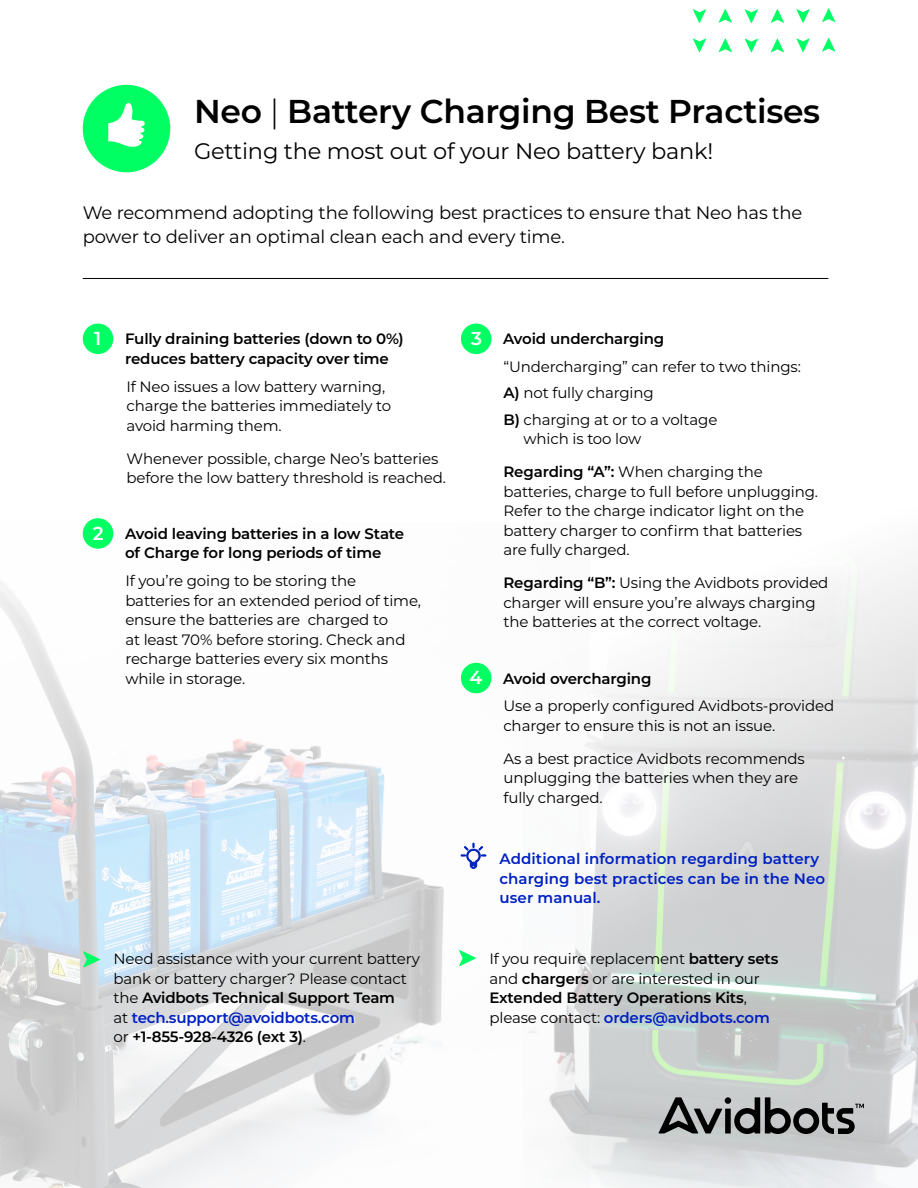
<style>
.page{position:relative;width:918px;height:1188px;background:#fff}
.page>*{position:absolute;margin:0;border:0;box-sizing:border-box;transform-origin:0 0}
.t1{font:600 33px "Montserrat";letter-spacing:-.01em;color:#000}
.t2{font:22.5px "Montserrat";letter-spacing:-.01em;color:#000}
.t3{font:600 18.75px "Montserrat";color:#fff}
.t4{font:18px/24px "Montserrat";letter-spacing:-.01em;color:#000}
.t5{font:15px/19.5px "Montserrat";letter-spacing:-.01em;color:#000}
.t6{font:600 15px/19.5px "Montserrat";letter-spacing:-.01em;color:#000}
.t7{font:600 15px/19.5px "Montserrat";letter-spacing:.005em;color:#0021c2}
.s1{font-weight:300}
.s2{font-weight:600}
.s3{font-weight:600;color:#0020c2}
</style>
<div class="page">
<img style="left:0;top:523px;width:492px;height:665px">
<img style="left:528px;top:564px;width:390px;height:624px">
<svg style="left:659px;top:1097px;width:205px;height:37px;background:#7c7d7e"></svg>
<div style="left:83px;top:324px;width:30px;height:30px;background:#00ff63;border-radius:50%"></div>
<div style="left:83px;top:518px;width:30px;height:31px;background:#00ff63;border-radius:50%"></div>
<div style="left:461px;top:663px;width:30px;height:30px;background:#00ff63;border-radius:50%"></div>
<div style="left:461px;top:324px;width:30px;height:30px;background:#00ff63;border-radius:50%"></div>
<svg style="left:719px;top:9px;width:13px;height:14px"></svg>
<svg style="left:719px;top:38px;width:13px;height:14px"></svg>
<svg style="left:771px;top:9px;width:13px;height:14px"></svg>
<svg style="left:771px;top:39px;width:13px;height:13px"></svg>
<svg style="left:822px;top:8px;width:13px;height:14px"></svg>
<svg style="left:822px;top:38px;width:13px;height:14px"></svg>
<svg style="left:693px;top:39px;width:13px;height:13px"></svg>
<svg style="left:693px;top:9px;width:13px;height:14px"></svg>
<svg style="left:745px;top:39px;width:13px;height:13px"></svg>
<svg style="left:745px;top:9px;width:13px;height:14px"></svg>
<svg style="left:796px;top:38px;width:14px;height:14px"></svg>
<svg style="left:796px;top:9px;width:14px;height:14px"></svg>
<svg style="left:83px;top:85px;width:87px;height:87px"></svg>
<svg style="left:461px;top:843px;width:25px;height:26px"></svg>
<svg style="left:83px;top:951px;width:17px;height:17px"></svg>
<svg style="left:459px;top:950px;width:17px;height:16px"></svg>
<hr style="left:83px;top:278px;width:745px;height:1px;background:#000">
<h1 class="t1" style="left:194px;top:88px;width:628px">Neo <span class="s1">|</span> Battery Charging Best Practises</h1>
<h2 class="t2" style="left:194px;top:135px;width:521px">Getting the most out of your Neo battery bank!</h2>
<p class="t4" style="left:83px;top:200px;width:721px">We recommend adopting the following best practices to ensure that Neo has the power to deliver an optimal clean each and every time.</p>
<p class="t3" style="left:94px;top:326px;width:9px">1</p>
<p class="t6" style="left:125px;top:329px;width:280px">Fully draining batteries (down to 0%) reduces battery capacity over time</p>
<p class="t5" style="left:127px;top:376px;width:266px">If Neo issues a low battery warning, charge the batteries immediately to avoid harming them.</p>
<p class="t5" style="left:127px;top:448px;width:321px">Whenever possible, charge Neo’s batteries before the low battery threshold is reached.</p>
<p class="t3" style="left:93px;top:520px;width:12px">2</p>
<p class="t6" style="left:125px;top:523px;width:281px">Avoid leaving batteries in a low State of Charge for long periods of time</p>
<p class="t5" style="left:125px;top:571px;width:297px">If you’re going to be storing the batteries for an extended period of time, ensure the batteries are charged to<br>at least 70% before storing. Check and recharge batteries every six months while in storage.</p>
<p class="t5" style="left:114px;top:948px;width:308px">Need assistance with your current battery bank or battery charger? Please contact the <span class="s2">Avidbots Technical Support Team<br></span>at <span class="s3">tech.support@avoidbots.com<br></span>or <span class="s2">+1-855-928-4326 (ext 3)</span>.</p>
<p class="t3" style="left:471px;top:326px;width:12px">3</p>
<p class="t6" style="left:503px;top:329px;width:163px">Avoid undercharging</p>
<p class="t5" style="left:503px;top:353px;width:299px;line-height:26.2px">“Undercharging” can refer to two things:<br><span class="s2">A)</span> not fully charging<br><span class="s2">B)</span> charging at or to a voltage</p>
<p class="t5" style="left:524px;top:429px;width:119px">which is too low</p>
<p class="t5" style="left:503px;top:462px;width:316px"><span class="s2">Regarding “A”:</span> When charging the batteries, charge to full before unplugging.<br>Refer to the charge indicator light on the battery charger to confirm that batteries are fully charged.</p>
<p class="t5" style="left:503px;top:573px;width:326px"><span class="s2">Regarding “B”:</span> Using the Avidbots provided charger will ensure you’re always charging the batteries at the correct voltage.</p>
<p class="t3" style="left:470px;top:664px;width:14px">4</p>
<p class="t6" style="left:503px;top:668px;width:150px">Avoid overcharging</p>
<p class="t5" style="left:503px;top:696px;width:332px">Use a properly configured Avidbots-provided charger to ensure this is not an issue.</p>
<p class="t5" style="left:503px;top:748px;width:303px">As a best practice Avidbots recommends unplugging the batteries when they are fully charged.</p>
<p class="t7" style="left:500px;top:849px;width:327px">Additional information regarding battery charging best practices can be in the Neo user manual.</p>
<p class="t5" style="left:489px;top:948px;width:291px">If you require replacement <span class="s2">battery sets </span>and <span class="s2">chargers</span> or are interested in our <span class="s2">Extended Battery Operations Kits</span>, please contact: <span class="s3">orders@avidbots.com</span></p>
</div>
